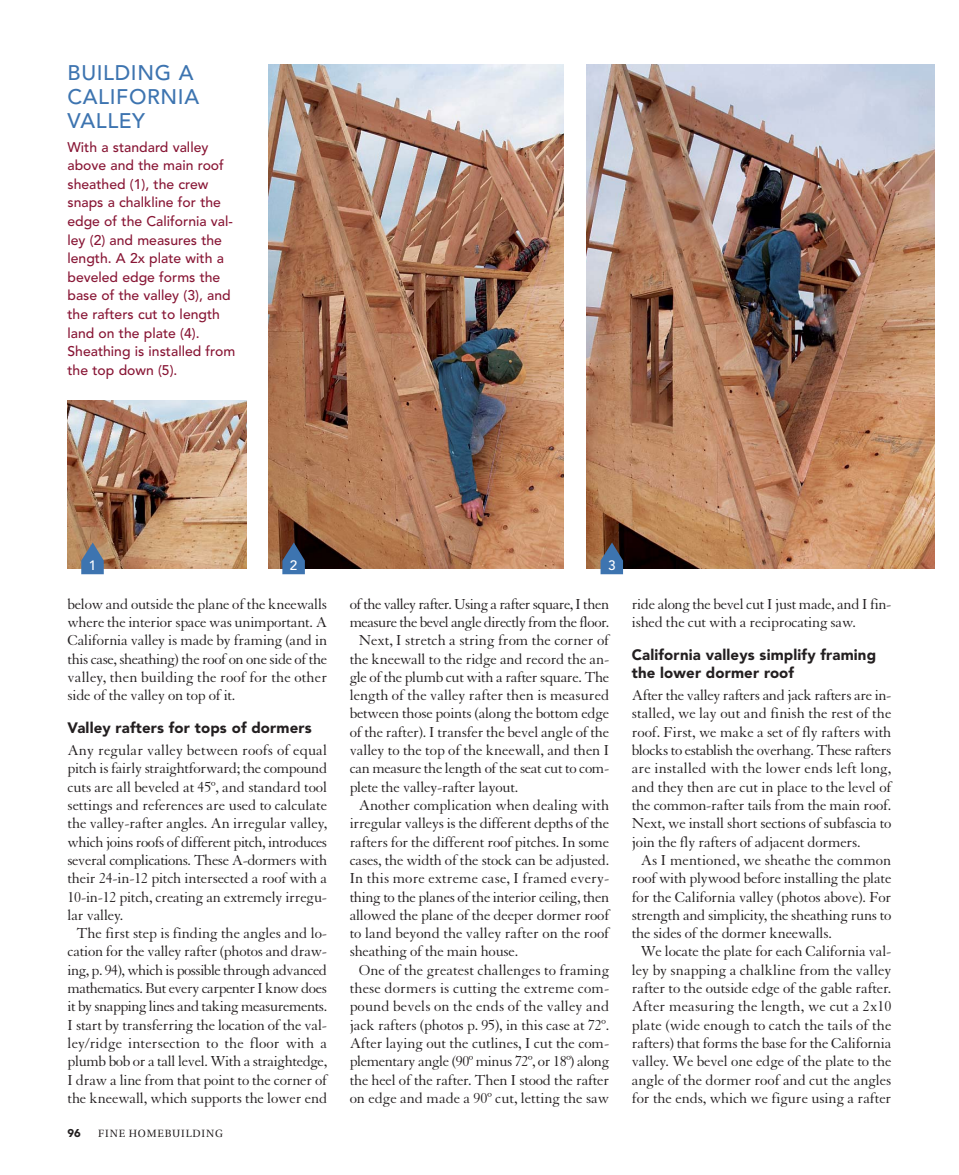
<style>
.page{position:relative;width:959px;height:1175px;background:#fff}
.page>*{position:absolute;margin:0;border:0;box-sizing:border-box;transform-origin:0 0}
.t1{font:500 21px/24px "Avenir";letter-spacing:.03em;color:#3d74b0}
.t2{font:15.75px/18.3px "Granjon";letter-spacing:-.015em;color:#231f20;text-align:justify}
.t3{font:15.75px "Granjon";letter-spacing:.005em;color:#231f20}
.t4{font:15.75px "Granjon";letter-spacing:-.04em;color:#231f20}
.t5{font:15.75px "Granjon";letter-spacing:-.035em;color:#231f20}
.t6{font:900 15px/18.3px "Avenir";letter-spacing:.01em;color:#231f20}
.t7{font:500 13.95px/18.6px "Avenir";color:#881635}
.t8{font:500 13.5px "Avenir";color:#fff}
.t9{font:900 11.25px "Avenir";color:#231f20}
.t10{font:10.5px "Utopia";letter-spacing:.08em;color:#231f20}
</style>
<div class="page">
<img style="left:269px;top:64px;width:294px;height:505px">
<img style="left:587px;top:64px;width:347px;height:505px">
<img style="left:68px;top:400px;width:178px;height:169px">
<svg style="left:81px;top:542px;width:23px;height:32px"></svg>
<svg style="left:282px;top:542px;width:23px;height:32px"></svg>
<svg style="left:600px;top:542px;width:23px;height:32px"></svg>
<h1 class="t1" style="left:67px;top:63px;width:133px">BUILDING A<br>CALIFORNIA<br>VALLEY</h1>
<p class="t7" style="left:67px;top:139px;width:169px">With a standard valley above and the main roof sheathed (1), the crew snaps a chalkline for the edge of the California val&shy;ley (2) and measures the length. A 2x plate with a beveled edge forms the base of the valley (3), and the rafters cut to length land on the plate (4).<br>Sheathing is installed from the top down (5).</p>
<p class="t8" style="left:89px;top:559px;width:9px">1</p>
<p class="t8" style="left:290px;top:559px;width:9px">2</p>
<p class="t8" style="left:608px;top:559px;width:9px">3</p>
<p class="t2" style="left:68px;top:596px;width:261px">below and outside the plane of the kneewalls where the interior space was unimportant. A California valley is made by framing (and in this case, sheathing) the roof on one side of the valley, then building the roof for the other side of the valley on top of it.</p>
<p class="t6" style="left:68px;top:720px;width:246px">Valley rafters for tops of dormers</p>
<p class="t3" style="left:68px;top:744px;width:261px">Any regular valley between roofs of equal</p>
<p class="t2" style="left:68px;top:760px;width:261px">pitch is fairly straightforward; the compound</p>
<p class="t2" style="left:68px;top:779px;width:261px">cuts are all beveled at 45º, and standard tool</p>
<p class="t2" style="left:68px;top:797px;width:261px">settings and references are used to calculate</p>
<p class="t2" style="left:68px;top:815px;width:261px">the valley-rafter angles. An irregular valley,</p>
<p class="t2" style="left:68px;top:834px;width:261px">which joins roofs of different pitch, introduces</p>
<p class="t2" style="left:68px;top:852px;width:261px">several complications. These A-dormers with</p>
<p class="t2" style="left:68px;top:870px;width:261px">their 24-in-12 pitch intersected a roof with a</p>
<p class="t2" style="left:68px;top:889px;width:261px">10-in-12 pitch, creating an extremely irregu-</p>
<p class="t2" style="left:68px;top:907px;width:57px">lar valley.</p>
<p class="t2" style="left:76px;top:925px;width:252px">The first step is finding the angles and lo-</p>
<p class="t2" style="left:68px;top:943px;width:261px">cation for the valley rafter (photos and draw-</p>
<p class="t5" style="left:68px;top:964px;width:261px">ing, p. 94), which is possible through advanced</p>
<p class="t5" style="left:68px;top:982px;width:261px">mathematics. But every carpenter I know does</p>
<p class="t2" style="left:68px;top:998px;width:261px">it by snapping lines and taking measurements.</p>
<p class="t2" style="left:67px;top:1017px;width:261px">I start by transferring the location of the val-</p>
<p class="t3" style="left:67px;top:1037px;width:261px">ley/ridge intersection to the floor with a</p>
<p class="t2" style="left:67px;top:1053px;width:261px">plumb bob or a tall level. With a straightedge,</p>
<p class="t2" style="left:67px;top:1072px;width:261px">I draw a line from that point to the corner of</p>
<p class="t2" style="left:67px;top:1090px;width:261px">the kneewall, which supports the lower end</p>
<p class="t9" style="left:68px;top:1128px;width:15px">96</p>
<p class="t10" style="left:98px;top:1129px;width:126px">FINE HOMEBUILDING</p>
<p class="t4" style="left:349px;top:598px;width:261px">of the valley rafter. Using a rafter square, I then</p>
<p class="t4" style="left:349px;top:616px;width:261px">measure the bevel angle directly from the floor.</p>
<p class="t2" style="left:358px;top:632px;width:252px">Next, I stretch a string from the corner of</p>
<p class="t2" style="left:349px;top:651px;width:261px">the kneewall to the ridge and record the an-</p>
<p class="t2" style="left:349px;top:669px;width:261px">gle of the plumb cut with a rafter square. The</p>
<p class="t2" style="left:349px;top:687px;width:261px">length of the valley rafter then is measured</p>
<p class="t2" style="left:349px;top:706px;width:261px">between those points (along the bottom edge</p>
<p class="t2" style="left:349px;top:724px;width:261px">of the rafter). I transfer the bevel angle of the</p>
<p class="t2" style="left:349px;top:742px;width:261px">valley to the top of the kneewall, and then I</p>
<p class="t2" style="left:349px;top:760px;width:261px">can measure the length of the seat cut to com-</p>
<p class="t2" style="left:349px;top:779px;width:170px">plete the valley-rafter layout.</p>
<p class="t2" style="left:358px;top:797px;width:252px">Another complication when dealing with</p>
<p class="t2" style="left:349px;top:815px;width:261px">irregular valleys is the different depths of the</p>
<p class="t2" style="left:349px;top:834px;width:261px">rafters for the different roof pitches. In some</p>
<p class="t2" style="left:349px;top:852px;width:261px">cases, the width of the stock can be adjusted.</p>
<p class="t3" style="left:349px;top:872px;width:261px">In this more extreme case, I framed every-</p>
<p class="t2" style="left:349px;top:889px;width:261px">thing to the planes of the interior ceiling, then</p>
<p class="t2" style="left:349px;top:907px;width:261px">allowed the plane of the deeper dormer roof</p>
<p class="t2" style="left:349px;top:925px;width:261px">to land beyond the valley rafter on the roof</p>
<p class="t2" style="left:349px;top:943px;width:170px">sheathing of the main house.</p>
<p class="t2" style="left:358px;top:962px;width:252px">One of the greatest challenges to framing</p>
<p class="t3" style="left:349px;top:982px;width:261px">these dormers is cutting the extreme com-</p>
<p class="t3" style="left:349px;top:1000px;width:261px">pound bevels on the ends of the valley and</p>
<p class="t2" style="left:349px;top:1017px;width:261px">jack rafters (photos p. 95), in this case at 72º.</p>
<p class="t2" style="left:349px;top:1035px;width:261px">After laying out the cutlines, I cut the com-</p>
<p class="t2" style="left:349px;top:1053px;width:261px">plementary angle (90º minus 72º, or 18º) along</p>
<p class="t2" style="left:349px;top:1072px;width:261px">the heel of the rafter. Then I stood the rafter</p>
<p class="t2" style="left:349px;top:1090px;width:261px">on edge and made a 90º cut, letting the saw</p>
<p class="t2" style="left:631px;top:596px;width:261px">ride along the bevel cut I just made, and I fin&shy;ished the cut with a reciprocating saw.</p>
<p class="t6" style="left:632px;top:647px;width:246px">California valleys simplify framing the lower dormer roof</p>
<p class="t2" style="left:632px;top:687px;width:261px">After the valley rafters and jack rafters are in-</p>
<p class="t2" style="left:632px;top:706px;width:261px">stalled, we lay out and finish the rest of the</p>
<p class="t2" style="left:632px;top:724px;width:261px">roof. First, we make a set of fly rafters with</p>
<p class="t2" style="left:632px;top:742px;width:261px">blocks to establish the overhang. These rafters</p>
<p class="t3" style="left:632px;top:762px;width:261px">are installed with the lower ends left long,</p>
<p class="t2" style="left:632px;top:779px;width:261px">and they then are cut in place to the level of</p>
<p class="t2" style="left:632px;top:797px;width:261px">the common-rafter tails from the main roof.</p>
<p class="t2" style="left:632px;top:815px;width:261px">Next, we install short sections of subfascia to</p>
<p class="t2" style="left:632px;top:834px;width:230px">join the fly rafters of adjacent dormers.</p>
<p class="t3" style="left:640px;top:854px;width:252px">As I mentioned, we sheathe the common</p>
<p class="t2" style="left:632px;top:870px;width:261px">roof with plywood before installing the plate</p>
<p class="t2" style="left:632px;top:889px;width:261px">for the California valley (photos above). For</p>
<p class="t2" style="left:632px;top:907px;width:261px">strength and simplicity, the sheathing runs to</p>
<p class="t2" style="left:632px;top:925px;width:202px">the sides of the dormer kneewalls.</p>
<p class="t2" style="left:640px;top:943px;width:252px">We locate the plate for each California val-</p>
<p class="t2" style="left:632px;top:962px;width:261px">ley by snapping a chalkline from the valley</p>
<p class="t2" style="left:632px;top:980px;width:261px">rafter to the outside edge of the gable rafter.</p>
<p class="t3" style="left:632px;top:1000px;width:261px">After measuring the length, we cut a 2x10</p>
<p class="t3" style="left:632px;top:1019px;width:261px">plate (wide enough to catch the tails of the</p>
<p class="t2" style="left:632px;top:1035px;width:261px">rafters) that forms the base for the California</p>
<p class="t2" style="left:632px;top:1053px;width:261px">valley. We bevel one edge of the plate to the</p>
<p class="t2" style="left:632px;top:1072px;width:261px">angle of the dormer roof and cut the angles</p>
<p class="t2" style="left:632px;top:1090px;width:261px">for the ends, which we figure using a rafter</p>
</div>
